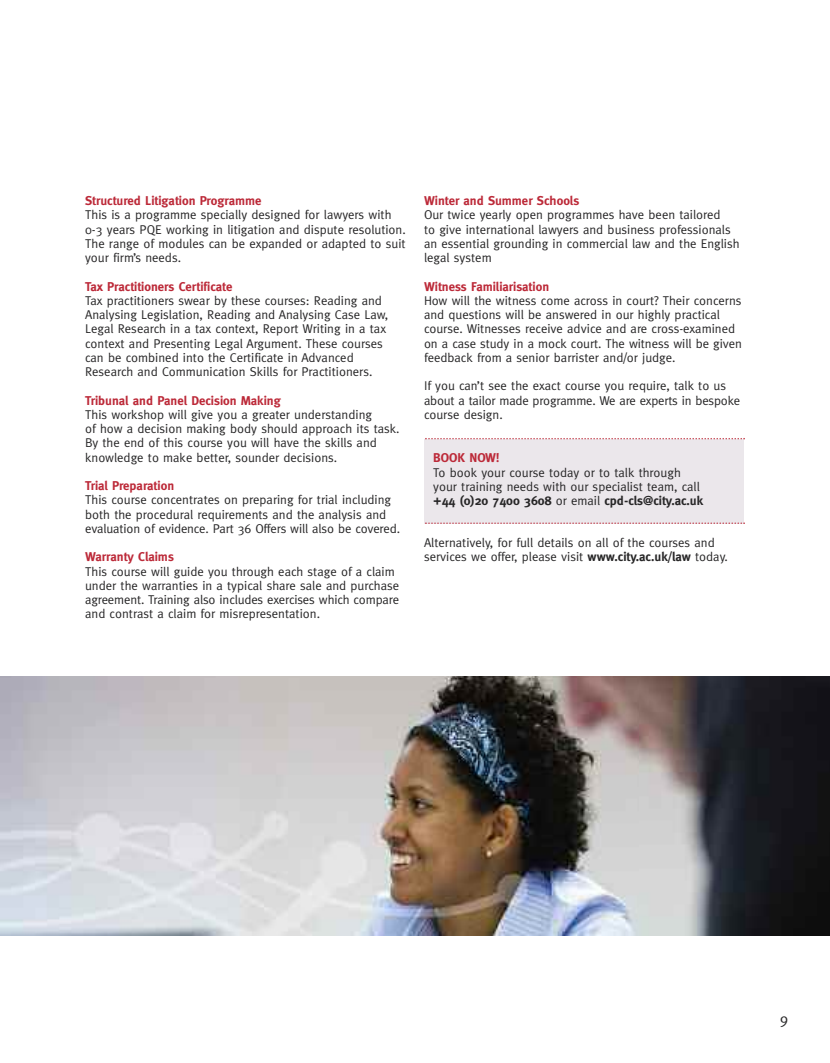
<style>
.page{position:relative;width:830px;height:1063px;background:#fff}
.page>*{position:absolute;margin:0;border:0;box-sizing:border-box;transform-origin:0 0}
.t1{font:15px "Meta";color:#272627}
.t2{font:12.75px/14.2px "Meta";color:#272627}
.t3{font:700 12.75px "Meta";color:#bc2938}
.s1{font-weight:700}
</style>
<div class="page">
<div style="left:424px;top:439px;width:319px;height:84px;background:#ebe7eb"></div>
<svg style="left:425px;top:438px;width:319px;height:1px"></svg>
<svg style="left:425px;top:522px;width:319px;height:2px"></svg>
<img style="left:0;top:677px;width:829px;height:258px">
<img style="left:0;top:679px;width:638px;height:257px">
<p class="t3" style="left:85px;top:193px;width:178px">Structured Litigation Programme</p>
<p class="t2" style="left:85px;top:208px;width:322px">This is a programme specially designed for lawyers with 0-3 years PQE working in litigation and dispute resolution.<br>The range of modules can be expanded or adapted to suit your firm’s needs.</p>
<p class="t3" style="left:85px;top:279px;width:149px">Tax Practitioners Certificate</p>
<p class="t2" style="left:85px;top:293px;width:304px">Tax practitioners swear by these courses: Reading and Analysing Legislation, Reading and Analysing Case Law, Legal Research in a tax context, Report Writing in a tax context and Presenting Legal Argument. These courses can be combined into the Certificate in Advanced Research and Communication Skills for Practitioners.</p>
<p class="t3" style="left:85px;top:393px;width:197px">Tribunal and Panel Decision Making</p>
<p class="t2" style="left:85px;top:407px;width:316px">This workshop will give you a greater understanding<br>of how a decision making body should approach its task.<br>By the end of this course you will have the skills and knowledge to make better, sounder decisions.</p>
<p class="t3" style="left:85px;top:478px;width:90px">Trial Preparation</p>
<p class="t2" style="left:85px;top:493px;width:316px">This course concentrates on preparing for trial including both the procedural requirements and the analysis and evaluation of evidence. Part 36 Offers will also be covered.</p>
<p class="t3" style="left:85px;top:550px;width:90px">Warranty Claims</p>
<p class="t2" style="left:85px;top:564px;width:315px">This course will guide you through each stage of a claim under the warranties in a typical share sale and purchase agreement. Training also includes exercises which compare and contrast a claim for misrepresentation.</p>
<p class="t3" style="left:424px;top:193px;width:157px">Winter and Summer Schools</p>
<p class="t2" style="left:424px;top:208px;width:317px">Our twice yearly open programmes have been tailored<br>to give international lawyers and business professionals an essential grounding in commercial law and the English legal system</p>
<p class="t3" style="left:424px;top:279px;width:126px">Witness Familiarisation</p>
<p class="t2" style="left:424px;top:293px;width:319px">How will the witness come across in court? Their concerns and questions will be answered in our highly practical course. Witnesses receive advice and are cross-examined on a case study in a mock court. The witness will be given feedback from a senior barrister and/or judge.</p>
<p class="t2" style="left:424px;top:379px;width:317px">If you can’t see the exact course you require, talk to us about a tailor made programme. We are experts in bespoke course design.</p>
<p class="t3" style="left:433px;top:450px;width:68px">BOOK NOW!</p>
<p class="t2" style="left:433px;top:465px;width:271px">To book your course today or to talk through your training needs with our specialist team, call <span class="s1">+44 (0)20 7400 3608</span> or email <span class="s1">cpd-cls@city.ac.uk</span></p>
<p class="t2" style="left:424px;top:536px;width:305px">Alternatively, for full details on all of the courses and services we offer, please visit <span class="s1">www.city.ac.uk/law</span> today.</p>
<p class="t1" style="left:779px;top:1010px;width:10px">9</p>
</div>
